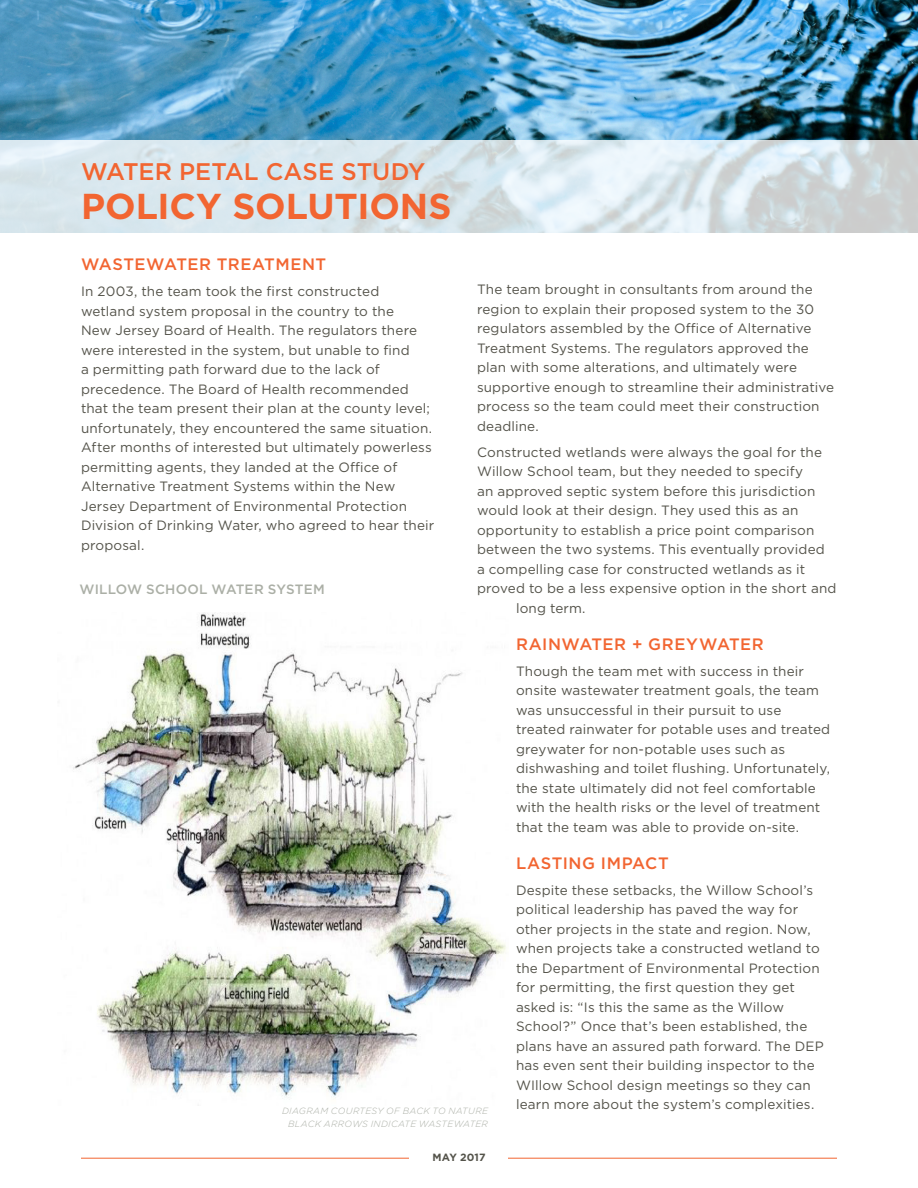
<style>
.page{position:relative;width:918px;height:1188px;background:#fff}
.page>*{position:absolute;margin:0;border:0;box-sizing:border-box;transform-origin:0 0}
.t1{font:700 36px "Gotham";letter-spacing:-.005em;color:#f26531}
.t2{font:500 24px "Gotham";color:#f26531}
.content{font:500 16.5px "Gotham";letter-spacing:.03em;color:#f26531}
.content-2{font:13.5px/19.5px "Gotham";letter-spacing:.01em;color:#54534a}
.content-3{font:500 13.5px "Gotham";letter-spacing:.01em;color:#abafa6}
.content-4{font:700 10.5px "Gotham";letter-spacing:.01em;color:#54534a}
.content-5{font:italic 300 9px "Gotham";letter-spacing:.035em;color:#abafa6}
</style>
<div class="page">
<hr style="left:81px;top:1158px;width:756px;height:1px;background:#f26531">
<div style="left:410px;top:1152px;width:98px;height:9px;background:#fff"></div>
<img style="left:0;top:0;width:918px;height:140px">
<svg style="left:0;top:140px;width:918px;height:93px;background:#d8e4ea"></svg>
<img style="left:73px;top:612px;width:433px;height:485px">
<p class="t2" style="left:81px;top:156px;width:346px">WATER PETAL CASE STUDY</p>
<p class="t1" style="left:81px;top:183px;width:372px">POLICY SOLUTIONS</p>
<p class="content" style="left:81px;top:254px;width:247px">WASTEWATER TREATMENT</p>
<p class="content-2" style="left:81px;top:282px;width:355px">In 2003, the team took the first constructed wetland system proposal in the country to the<br>New Jersey Board of Health. The regulators there were interested in the system, but unable to find<br>a permitting path forward due to the lack of precedence. The Board of Health recommended that the team present their plan at the county level; unfortunately, they encountered the same situation.<br>After months of interested but ultimately powerless permitting agents, they landed at the Office of Alternative Treatment Systems within the New Jersey Department of Environmental Protection Division of Drinking Water, who agreed to hear their proposal.</p>
<p class="content-2" style="left:477px;top:279px;width:359px">The team brought in consultants from around the region to explain their proposed system to the 30 regulators assembled by the Office of Alternative Treatment Systems. The regulators approved the plan with some alterations, and ultimately were supportive enough to streamline their administrative process so the team could meet their construction deadline.</p>
<p class="content-2" style="left:477px;top:442px;width:347px">Constructed wetlands were always the goal for the</p>
<p class="content-2" style="left:477px;top:462px;width:328px">Willow School team, but they needed to specify</p>
<p class="content-2" style="left:477px;top:481px;width:340px">an approved septic system before this jurisdiction</p>
<p class="content-2" style="left:477px;top:501px;width:323px">would look at their design. They used this as an</p>
<p class="content-2" style="left:477px;top:520px;width:339px">opportunity to establish a price point comparison</p>
<p class="content-2" style="left:477px;top:540px;width:349px">between the two systems. This eventually provided</p>
<p class="content-2" style="left:477px;top:559px;width:330px">a compelling case for constructed wetlands as it</p>
<p class="content-2" style="left:477px;top:579px;width:361px">proved to be a less expensive option in the short and</p>
<p class="content-2" style="left:516px;top:598px;width:71px">long term.</p>
<p class="content" style="left:516px;top:633px;width:249px">RAINWATER + GREYWATER</p>
<p class="content-2" style="left:516px;top:661px;width:316px">Though the team met with success in their onsite wastewater treatment goals, the team was unsuccessful in their pursuit to use treated rainwater for potable uses and treated greywater for non-potable uses such as dishwashing and toilet flushing. Unfortunately, the state ultimately did not feel comfortable with the health risks or the level of treatment that the team was able to provide on-site.</p>
<p class="content" style="left:516px;top:852px;width:154px">LASTING IMPACT</p>
<p class="content-2" style="left:516px;top:880px;width:309px">Despite these setbacks, the Willow School’s political leadership has paved the way for other projects in the state and region. Now, when projects take a constructed wetland to the Department of Environmental Protection for permitting, the first question they get asked is: “Is this the same as the Willow School?” Once that’s been established, the plans have an assured path forward. The DEP has even sent their building inspector to the WIllow School design meetings so they can learn more about the system’s complexities.</p>
<p class="content-3" style="left:80px;top:581px;width:247px">WILLOW SCHOOL WATER SYSTEM</p>
<p class="content-5" style="left:282px;top:1105px;width:207px">DIAGRAM COURTESY OF BACK TO NATURE</p>
<p class="content-5" style="left:288px;top:1118px;width:201px">BLACK ARROWS INDICATE WASTEWATER</p>
<p class="content-4" style="left:432px;top:1150px;width:55px">MAY 2017</p>
</div>
